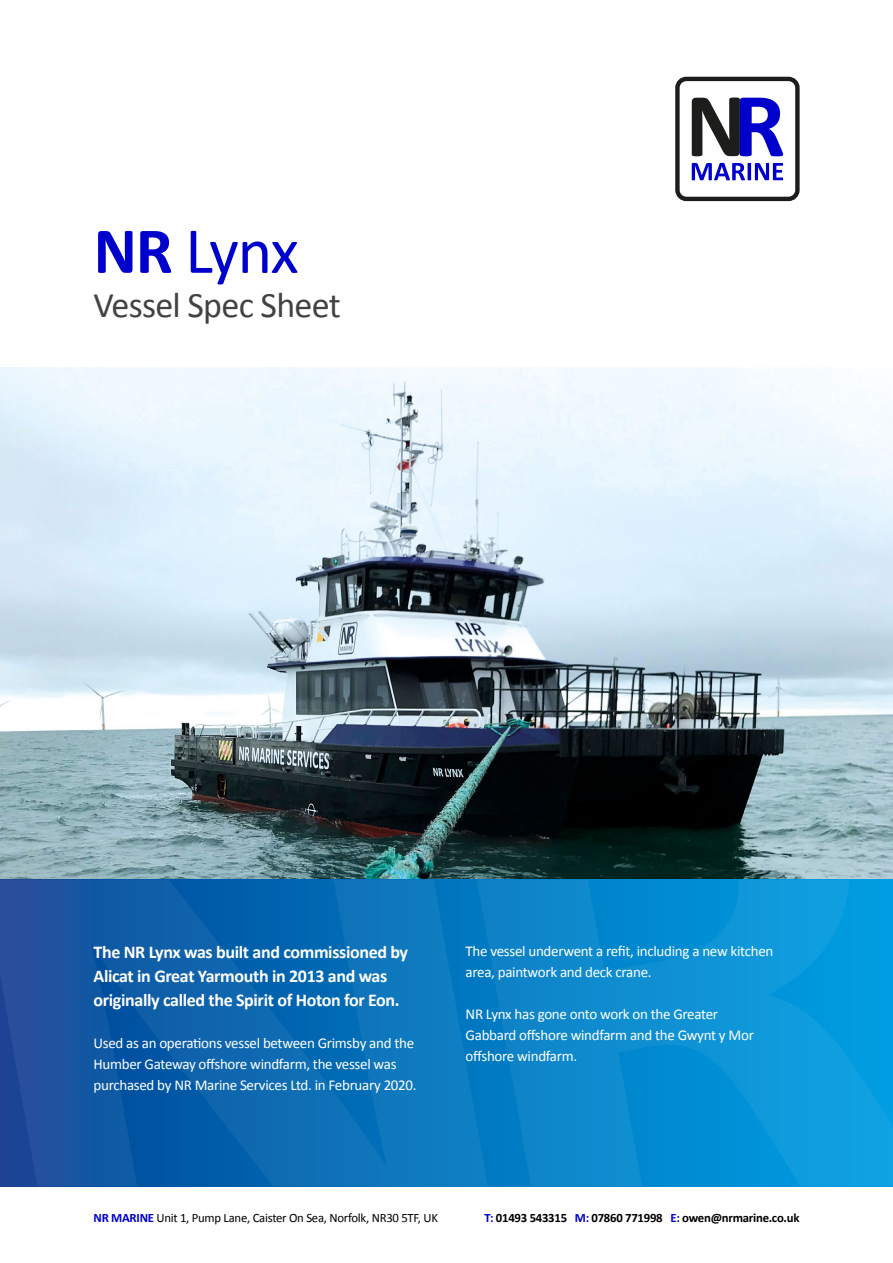
<style>
.page{position:relative;width:893px;height:1263px;background:#fff}
.page>*{position:absolute;margin:0;border:0;box-sizing:border-box;transform-origin:0 0}
.t1{font:66px "Calibri";color:#00c}
.t2{font:36px "Calibri";letter-spacing:-.02em;color:#424241}
.t3{font:700 18px/24px "Calibri";letter-spacing:-.02em;color:#fff}
.t4{font:15px/21px "Calibri";letter-spacing:-.02em;color:#fff}
.t5{font:12.75px "Calibri";letter-spacing:-.02em;color:#000}
.t6{font:700 12.75px "Calibri";letter-spacing:-.02em;color:#000}
.s1{font-weight:700}
.s2{font-weight:700;color:#00c}
.s3{color:#00c}
</style>
<div class="page">
<svg style="left:692px;top:97px;width:91px;height:59px"></svg>
<svg style="left:692px;top:163px;width:91px;height:17px"></svg>
<div style="left:675px;top:77px;width:125px;height:124px;border:4px solid #1d1d1b;border-radius:9px"></div>
<img style="left:0;top:368px;width:893px;height:511px">
<svg style="left:0;top:879px;width:459px;height:307px;background:#0d63ac"></svg>
<svg style="left:459px;top:879px;width:434px;height:307px;background:#088ed3"></svg>
<h1 class="t1" style="left:94px;top:210px;width:207px"><span class="s1">NR</span> Lynx</h1>
<h2 class="t2" style="left:94px;top:282px;width:249px">Vessel Spec Sheet</h2>
<p class="t3" style="left:94px;top:939px;width:316px">The NR Lynx was built and commissioned by<br>Alicat in Great Yarmouth in 2013 and was originally called the Spirit of Hoton for Eon.</p>
<p class="t4" style="left:94px;top:1032px;width:325px">Used as an operations vessel between Grimsby and the<br>Humber Gateway offshore windfarm, the vessel was purchased by NR Marine Services Ltd. in February 2020.</p>
<p class="t4" style="left:466px;top:939px;width:309px">The vessel underwent a refit, including a new kitchen area, paintwork and deck crane.</p>
<p class="t4" style="left:466px;top:1002px;width:290px">NR Lynx has gone onto work on the Greater<br>Gabbard offshore windfarm and the Gwynt y Mor offshore windfarm.</p>
<p class="t5" style="left:94px;top:1209px;width:346px"><span class="s2">NR MARINE</span> Unit 1, Pump Lane, Caister On Sea, Norfolk, NR30 5TF, UK</p>
<p class="t6" style="left:485px;top:1209px;width:316px"><span class="s3">T:</span> 01493 543315 <span class="s3">M:</span> 07860 771998 <span class="s3">E:</span> owen@nrmarine.co.uk</p>
</div>
